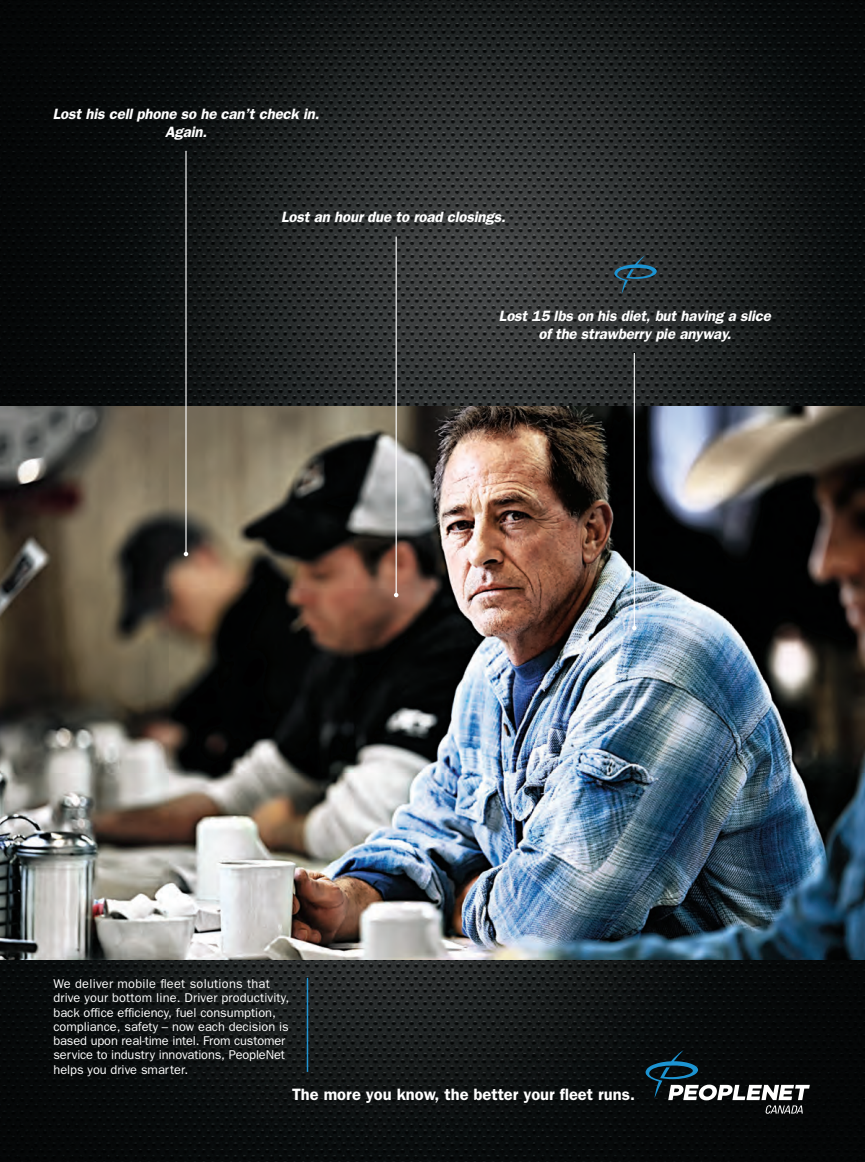
<style>
.page{position:relative;width:865px;height:1162px;background:#fff}
.page>*{position:absolute;margin:0;border:0;box-sizing:border-box;transform-origin:0 0}
.t1{font:600 16.5px "Franklin Gothic";color:#fff}
.t2{font:italic 600 15px/18px "Franklin Gothic";letter-spacing:-.01em;color:#fff;text-align:center}
.t3{font:12.75px/14.2px "Franklin Gothic";color:#fff}
</style>
<div class="page">
<img style="left:0;top:0;width:864px;height:406px">
<img style="left:0;top:958px;width:864px;height:203px">
<img style="left:0;top:406px;width:864px;height:552px">
<hr style="left:395px;top:236px;width:1px;height:359px;background:#fff">
<svg style="left:394px;top:592px;width:4px;height:5px"></svg>
<hr style="left:185px;top:151px;width:1px;height:403px;background:#fff">
<svg style="left:184px;top:551px;width:4px;height:5px"></svg>
<hr style="left:633px;top:353px;width:1px;height:275px;background:#fff">
<svg style="left:632px;top:625px;width:4px;height:5px"></svg>
<hr style="left:306px;top:977px;width:2px;height:94px;background:#2094d2">
<svg style="left:614px;top:255px;width:42px;height:39px"></svg>
<svg style="left:645px;top:1049px;width:164px;height:64px"></svg>
<p class="t2" style="left:53px;top:106px;width:268px">Lost his cell phone so he can’t check in.<br>Again.</p>
<p class="t2" style="left:281px;top:209px;width:226px">Lost an hour due to road closings.</p>
<p class="t2" style="left:499px;top:308px;width:273px">Lost 15 lbs on his diet, but having a slice of the strawberry pie anyway.</p>
<p class="t3" style="left:53px;top:977px;width:237px">We deliver mobile fleet solutions that drive your bottom line. Driver productivity, back office efficiency, fuel consumption, compliance, safety – now each decision is based upon real-time intel. From customer service to industry innovations, PeopleNet helps you drive smarter.</p>
<p class="t1" style="left:292px;top:1088px;width:344px">The more you know, the better your fleet runs.</p>
</div>
